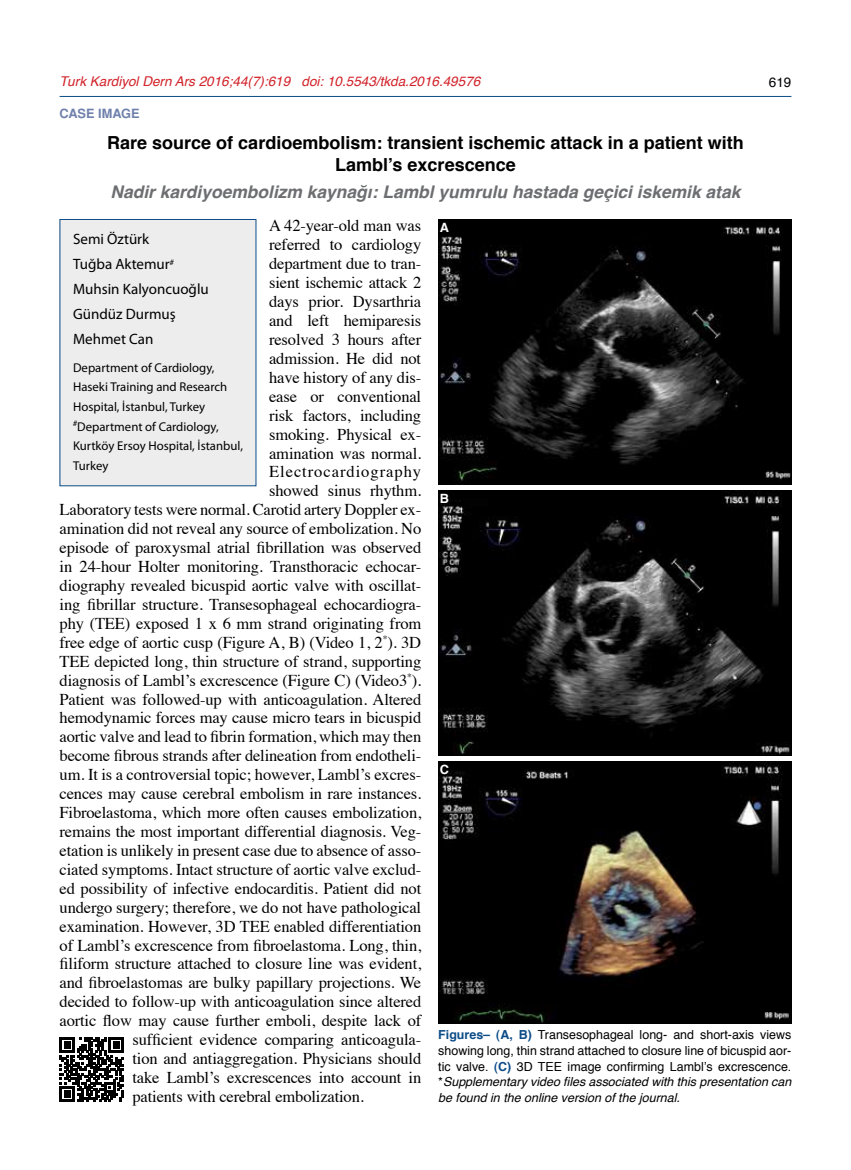
<style>
.page{position:relative;width:851px;height:1170px;background:#fff}
.page>*{position:absolute;margin:0;border:0;box-sizing:border-box;transform-origin:0 0}
.t1{font:700 18px/21.6px "Helvetica";color:#000;text-align:center}
.t2{font:italic 700 17.4px "Helvetica";color:#6d6e71}
.t3{font:16.5px "Times";letter-spacing:-.01em;color:#000}
.t4{font:16.5px "Times";letter-spacing:.06em;color:#000}
.t5{font:15px/25px "Myriad Pro";color:#000}
.t6{font:italic 13.5px "Helvetica";color:#d2232a}
.t7{font:13.5px "Helvetica";color:#000}
.t8{font:12.75px/19.5px "Myriad Pro";color:#000}
.t9{font:700 12.75px "Helvetica Tr";color:#6f80ac}
.t10{font:700 12.75px "Helvetica";color:#fff}
.t11{font:12.45px/15.6px "Helvetica";color:#000;text-align:justify}
.s1{font-weight:700;color:#0c4c88}
.s2{font-style:italic}
</style>
<div class="page">
<div style="left:60px;top:219px;width:196px;height:267px;background:#ededee"></div>
<hr style="left:60px;top:96px;width:731px;height:1px;background:#0c4c88">
<svg style="left:60px;top:1037px;width:64px;height:64px"></svg>
<img style="left:438px;top:219px;width:353px;height:265px">
<img style="left:438px;top:490px;width:353px;height:265px">
<img style="left:438px;top:761px;width:353px;height:262px">
<p class="t6" style="left:60px;top:71px;width:422px">Turk Kardiyol Dern Ars 2016;44(7):619 doi: 10.5543/tkda.2016.49576</p>
<p class="t9" style="left:60px;top:105px;width:81px">CASE IMAGE</p>
<p class="t1" style="left:107px;top:133px;width:638px">Rare source of cardioembolism: transient ischemic attack in a patient with<br>Lambl’s excrescence</p>
<p class="t2" style="left:110px;top:177px;width:631px">Nadir kardiyoembolizm kaynağı: Lambl yumrulu hastada geçici iskemik atak</p>
<p class="t7" style="left:768px;top:73px;width:24px">619</p>
<p class="t3" style="left:269px;top:210px;width:154px">A 42-year-old man was</p>
<p class="t3" style="left:269px;top:229px;width:154px">referred to cardiology</p>
<p class="t3" style="left:269px;top:248px;width:154px">department due to tran-</p>
<p class="t3" style="left:269px;top:267px;width:154px">sient ischemic attack 2</p>
<p class="t3" style="left:269px;top:286px;width:154px">days prior. Dysarthria</p>
<p class="t3" style="left:269px;top:305px;width:154px">and left hemiparesis</p>
<p class="t3" style="left:269px;top:324px;width:154px">resolved 3 hours after</p>
<p class="t3" style="left:269px;top:343px;width:154px">admission. He did not</p>
<p class="t3" style="left:269px;top:362px;width:153px">have history of any dis-</p>
<p class="t3" style="left:269px;top:381px;width:154px">ease or conventional</p>
<p class="t3" style="left:269px;top:399px;width:154px">risk factors, including</p>
<p class="t3" style="left:269px;top:418px;width:154px">smoking. Physical ex-</p>
<p class="t3" style="left:269px;top:437px;width:154px">amination was normal.</p>
<p class="t4" style="left:269px;top:456px;width:153px">Electrocardiography</p>
<p class="t3" style="left:269px;top:475px;width:154px">showed sinus rhythm.</p>
<p class="t3" style="left:60px;top:494px;width:363px">Laboratory tests were normal. Carotid artery Doppler ex-</p>
<p class="t3" style="left:60px;top:513px;width:363px">amination did not reveal any source of embolization. No</p>
<p class="t3" style="left:60px;top:532px;width:363px">episode of paroxysmal atrial fibrillation was observed</p>
<p class="t3" style="left:60px;top:551px;width:363px">in 24-hour Holter monitoring. Transthoracic echocar-</p>
<p class="t3" style="left:60px;top:570px;width:363px">diography revealed bicuspid aortic valve with oscillat-</p>
<p class="t3" style="left:60px;top:589px;width:363px">ing fibrillar structure. Transesophageal echocardiogra-</p>
<p class="t3" style="left:60px;top:607px;width:363px">phy (TEE) exposed 1 x 6 mm strand originating from</p>
<p class="t3" style="left:60px;top:626px;width:363px">free edge of aortic cusp (Figure A, B) (Video 1, 2<sup>*</sup>). 3D</p>
<p class="t3" style="left:60px;top:645px;width:363px">TEE depicted long, thin structure of strand, supporting</p>
<p class="t3" style="left:60px;top:664px;width:363px">diagnosis of Lambl’s excrescence (Figure C) (Video3<sup>*</sup>).</p>
<p class="t3" style="left:60px;top:683px;width:363px">Patient was followed-up with anticoagulation. Altered</p>
<p class="t3" style="left:60px;top:702px;width:363px">hemodynamic forces may cause micro tears in bicuspid</p>
<p class="t3" style="left:60px;top:721px;width:363px">aortic valve and lead to fibrin formation, which may then</p>
<p class="t3" style="left:60px;top:740px;width:363px">become fibrous strands after delineation from endotheli-</p>
<p class="t3" style="left:60px;top:759px;width:363px">um. It is a controversial topic; however, Lambl’s excres-</p>
<p class="t3" style="left:60px;top:778px;width:363px">cences may cause cerebral embolism in rare instances.</p>
<p class="t3" style="left:60px;top:797px;width:363px">Fibroelastoma, which more often causes embolization,</p>
<p class="t3" style="left:60px;top:816px;width:363px">remains the most important differential diagnosis. Veg-</p>
<p class="t3" style="left:60px;top:834px;width:363px">etation is unlikely in present case due to absence of asso-</p>
<p class="t3" style="left:60px;top:853px;width:363px">ciated symptoms. Intact structure of aortic valve exclud-</p>
<p class="t3" style="left:60px;top:872px;width:363px">ed possibility of infective endocarditis. Patient did not</p>
<p class="t3" style="left:60px;top:891px;width:363px">undergo surgery; therefore, we do not have pathological</p>
<p class="t3" style="left:60px;top:910px;width:363px">examination. However, 3D TEE enabled differentiation</p>
<p class="t3" style="left:60px;top:929px;width:363px">of Lambl’s excrescence from fibroelastoma. Long, thin,</p>
<p class="t3" style="left:60px;top:948px;width:363px">filiform structure attached to closure line was evident,</p>
<p class="t3" style="left:60px;top:967px;width:363px">and fibroelastomas are bulky papillary projections. We</p>
<p class="t3" style="left:60px;top:986px;width:363px">decided to follow-up with anticoagulation since altered</p>
<p class="t3" style="left:60px;top:1005px;width:363px">aortic flow may cause further emboli, despite lack of</p>
<p class="t3" style="left:132px;top:1024px;width:290px">sufficient evidence comparing anticoagula-</p>
<p class="t3" style="left:132px;top:1042px;width:290px">tion and antiaggregation. Physicians should</p>
<p class="t3" style="left:132px;top:1061px;width:290px">take Lambl’s excrescences into account in</p>
<p class="t3" style="left:132px;top:1080px;width:233px">patients with cerebral embolization.</p>
<p class="t5" style="left:73px;top:226px;width:137px">Semi Öztürk<br>Tuğba Aktemur<sup>#<br></sup>Muhsin Kalyoncuoğlu<br>Gündüz Durmuş<br>Mehmet Can</p>
<p class="t8" style="left:73px;top:358px;width:171px">Department of Cardiology,<br>Haseki Training and Research<br>Hospital, İstanbul, Turkey <sup>#</sup>Department of Cardiology,<br>Kurtköy Ersoy Hospital, İstanbul,<br>Turkey</p>
<p class="t10" style="left:439px;top:218px;width:11px">A</p>
<p class="t10" style="left:439px;top:490px;width:11px">B</p>
<p class="t10" style="left:439px;top:760px;width:11px">C</p>
<p class="t11" style="left:438px;top:1027px;width:354px"><span class="s1">Figures– (A, B)</span> Transesophageal long- and short-axis views showing long, thin strand attached to closure line of bicuspid aor&shy;tic valve. <span class="s1">(C)</span> 3D TEE image confirming Lambl’s excrescence. *<span class="s2">Supplementary video files associated with this presentation can be found in the online version of the journal.</span></p>
</div>
